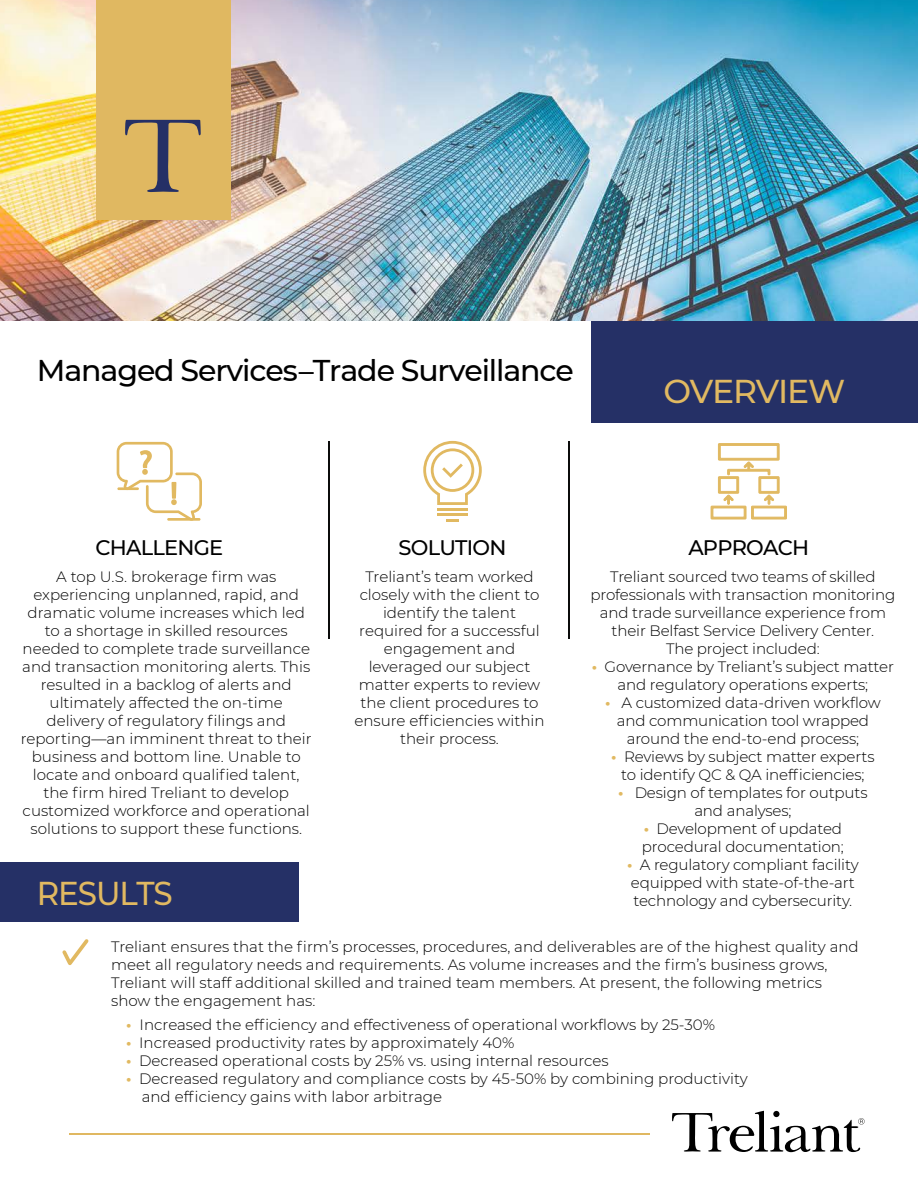
<style>
.page{position:relative;width:918px;height:1188px;background:#fff}
.page>*{position:absolute;margin:0;border:0;box-sizing:border-box;transform-origin:0 0}
.t1{font:500 33px "Montserrat";letter-spacing:-.035em;color:#e1b961}
.t2{font:500 33px "Montserrat";letter-spacing:-.035em;color:#e1b961;scale:.94 1}
.t3{font:500 30px "Montserrat";letter-spacing:-.035em;color:#000}
.t4{font:500 21px "Montserrat";letter-spacing:-.035em;color:#000}
.t5{font:300 15px/18px "Montserrat";color:#000;text-align:center}
.s1{font-weight:700;color:#e1b961}
</style>
<div class="page">
<div style="left:592px;top:230px;width:326px;height:193px;background:#253066"></div>
<img style="left:0;top:0;width:918px;height:320px">
<hr style="left:69px;top:1133px;width:580px;height:2px;background:#e0b861">
<svg style="left:672px;top:1111px;width:193px;height:41px"></svg>
<hr style="left:328px;top:442px;width:2px;height:197px;background:#0b0c0b">
<hr style="left:569px;top:442px;width:1px;height:197px;background:#0b0c0b">
<svg style="left:423px;top:441px;width:59px;height:64px"></svg>
<hr style="left:437px;top:508px;width:31px;height:3px;background:#e1b961">
<hr style="left:437px;top:513px;width:31px;height:3px;background:#e1b961">
<svg style="left:446px;top:519px;width:13px;height:3px"></svg>
<div style="left:96px;top:0;width:135px;height:220px;background:#e0b861"></div>
<svg style="left:125px;top:120px;width:76px;height:72px"></svg>
<div style="left:0;top:862px;width:299px;height:60px;background:#253066"></div>
<svg style="left:710px;top:443px;width:77px;height:77px"></svg>
<svg style="left:117px;top:442px;width:85px;height:76px"></svg>
<hr style="left:167px;top:518px;width:34px;height:3px;background:#e1b961">
<hr style="left:117px;top:487px;width:22px;height:3px;background:#e1b961">
<svg style="left:62px;top:939px;width:27px;height:26px"></svg>
<h2 class="t3" style="left:37px;top:349px;width:539px">Managed Services–Trade Surveillance</h2>
<h1 class="t1" style="left:663px;top:368px;width:183px">OVERVIEW</h1>
<h3 class="t4" style="left:95px;top:532px;width:129px">CHALLENGE</h3>
<h3 class="t4" style="left:399px;top:532px;width:109px">SOLUTION</h3>
<h3 class="t4" style="left:688px;top:532px;width:122px">APPROACH</h3>
<p class="t5" style="left:21px;top:567px;width:293px">A top U.S. brokerage firm was experiencing unplanned, rapid, and dramatic volume increases which led to a shortage in skilled resources needed to complete trade surveillance and transaction monitoring alerts. This resulted in a backlog of alerts and ultimately affected the on-time delivery of regulatory filings and reporting—an imminent threat to their business and bottom line. Unable to locate and onboard qualified talent, the firm hired Treliant to develop customized workforce and operational solutions to support these functions.</p>
<p class="t5" style="left:354px;top:567px;width:192px">Treliant’s team worked closely with the client to identify the talent required for a successful engagement and leveraged our subject matter experts to review the client procedures to ensure efficiencies within their process.</p>
<p class="t5" style="left:590px;top:567px;width:306px">Treliant sourced two teams of skilled professionals with transaction monitoring and trade surveillance experience from their Belfast Service Delivery Center.<br>The project included:</p>
<p class="t5" style="left:592px;top:657px;width:304px"><span class="s1">•</span> Governance by Treliant’s subject matter and regulatory operations experts;</p>
<p class="t5" style="left:605px;top:693px;width:277px"><span class="s1">•</span> A customized data-driven workflow and communication tool wrapped around the end-to-end process;</p>
<p class="t5" style="left:611px;top:747px;width:265px"><span class="s1">•</span> Reviews by subject matter experts to identify QC &amp; QA inefficiencies;</p>
<p class="t5" style="left:618px;top:783px;width:251px"><span class="s1">•</span> Design of templates for outputs and analyses;</p>
<p class="t5" style="left:642px;top:819px;width:203px;text-align:left"><span class="s1">•</span> Development of updated procedural documentation;</p>
<p class="t5" style="left:627px;top:855px;width:233px;text-align:left"><span class="s1">•</span> A regulatory compliant facility equipped with state-of-the-art technology and cybersecurity.</p>
<h1 class="t2" style="left:37px;top:870px;width:146px">RESULTS</h1>
<p class="t5" style="left:111px;top:937px;width:749px;text-align:left">Treliant ensures that the firm’s processes, procedures, and deliverables are of the highest quality and meet all regulatory needs and requirements. As volume increases and the firm’s business grows, Treliant will staff additional skilled and trained team members. At present, the following metrics show the engagement has:</p>
<p class="t5" style="left:126px;top:1015px;width:590px"><span class="s1">•</span> Increased the efficiency and effectiveness of operational workflows by 25-30%</p>
<p class="t5" style="left:126px;top:1033px;width:390px"><span class="s1">•</span> Increased productivity rates by approximately 40%</p>
<p class="t5" style="left:126px;top:1051px;width:484px"><span class="s1">•</span> Decreased operational costs by 25% vs. using internal resources</p>
<p class="t5" style="left:142px;top:1069px;width:608px;text-align:left;text-indent:-16px"><span class="s1">•</span> Decreased regulatory and compliance costs by 45-50% by combining productivity and efficiency gains with labor arbitrage</p>
</div>
